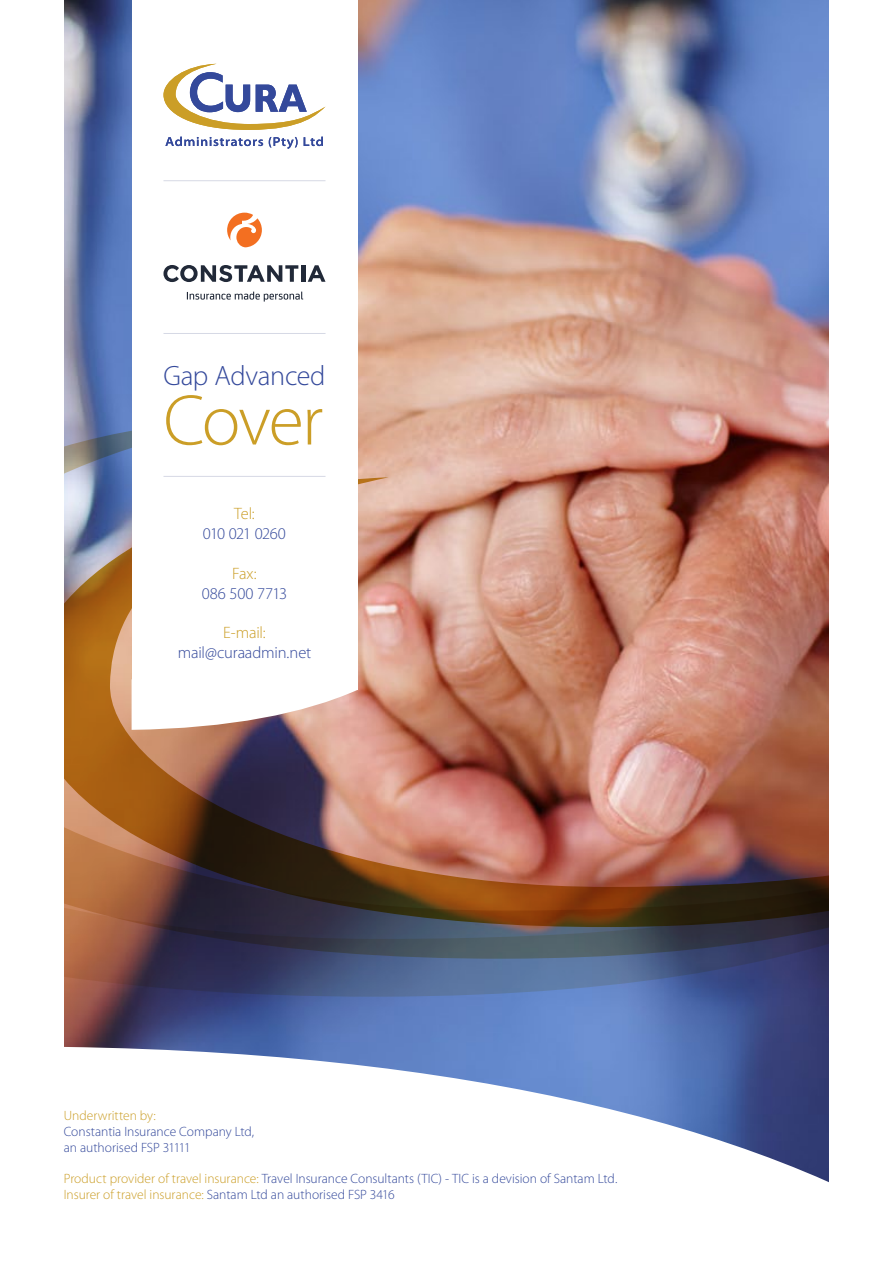
<style>
.page{position:relative;width:893px;height:1263px;background:#fff}
.page>*{position:absolute;margin:0;border:0;box-sizing:border-box;transform-origin:0 0}
.t1{font:300 72.3px "Myriad Pro";letter-spacing:-.03em;color:#cb9e27}
.t2{font:300 28.05px "Myriad Pro";letter-spacing:-.01em;color:#34499b}
.t3{font:300 16.5px "Myriad Pro";letter-spacing:-.01em;color:#34499b}
.t4{font:300 16.5px "Myriad Pro";letter-spacing:-.01em;color:#cb9e27}
.t5{font:300 16.5px "Myriad Pro";letter-spacing:-.04em;color:#34499b}
.t6{font:300 13.5px/16.2px "Myriad Pro";color:#34499b}
.t7{font:300 13.5px "Myriad Pro";letter-spacing:.005em;color:#cb9e27}
.s1{color:#cb9e27}
</style>
<div class="page">
<img style="left:64px;top:0;width:765px;height:1047px">
<img style="left:64px;top:349px;width:765px;height:649px">
<div style="left:132px;top:0;width:225px;height:690px;background:#fff"></div>
<svg style="left:132px;top:690px;width:225px;height:40px"></svg>
<svg style="left:165px;top:137px;width:158px;height:12px"></svg>
<svg style="left:163px;top:64px;width:162px;height:66px"></svg>
<hr style="left:163px;top:180px;width:162px;height:1px;background:#d6d9e5">
<hr style="left:163px;top:333px;width:162px;height:1px;background:#d6d9e5">
<hr style="left:301px;top:265px;width:4px;height:17px;background:#212938">
<svg style="left:308px;top:265px;width:17px;height:17px"></svg>
<svg style="left:163px;top:265px;width:135px;height:17px"></svg>
<svg style="left:227px;top:213px;width:35px;height:34px"></svg>
<svg style="left:187px;top:292px;width:116px;height:10px"></svg>
<hr style="left:163px;top:476px;width:162px;height:1px;background:#d6d9e5">
<svg style="left:72px;top:1047px;width:757px;height:136px"></svg>
<h2 class="t2" style="left:163px;top:360px;width:164px">Gap Advanced</h2>
<h1 class="t1" style="left:163px;top:381px;width:161px">Cover</h1>
<p class="t4" style="left:234px;top:505px;width:22px">Tel:</p>
<p class="t5" style="left:203px;top:525px;width:85px">010 021 0260</p>
<p class="t4" style="left:232px;top:564px;width:26px">Fax:</p>
<p class="t3" style="left:202px;top:584px;width:87px">086 500 7713</p>
<p class="t4" style="left:223px;top:624px;width:44px">E-mail:</p>
<p class="t3" style="left:178px;top:643px;width:135px">mail@curaadmin.net</p>
<p class="t7" style="left:64px;top:1108px;width:93px">Underwritten by:</p>
<p class="t6" style="left:64px;top:1124px;width:192px">Constantia Insurance Company Ltd, an authorised FSP 31111</p>
<p class="t6" style="left:64px;top:1170px;width:555px"><span class="s1">Product provider of travel insurance:</span> Travel Insurance Consultants (TIC) - TIC is a devision of Santam Ltd.<br><span class="s1">Insurer of travel insurance:</span> Santam Ltd an authorised FSP 3416</p>
</div>
